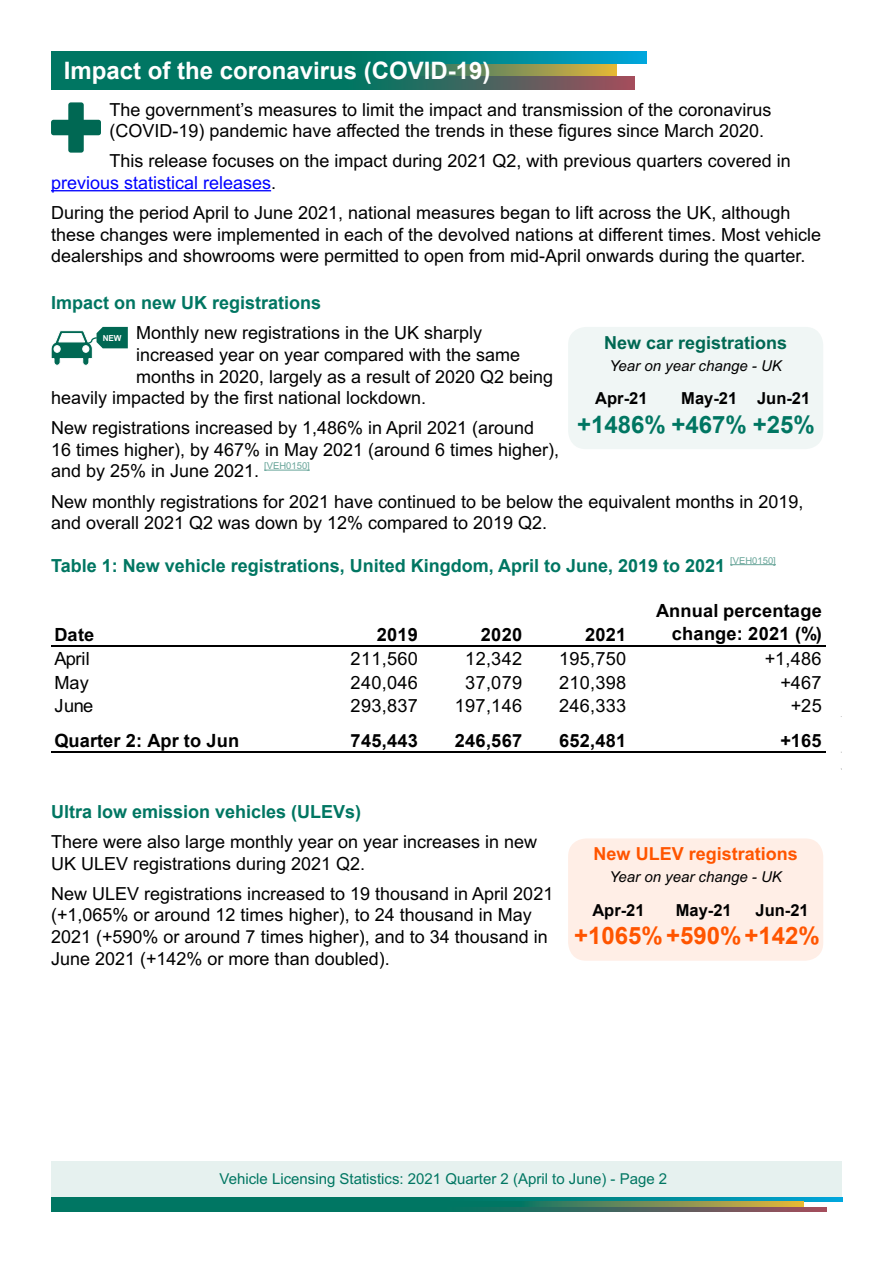
<style>
.page{position:relative;width:893px;height:1263px;background:#fff}
.page>*{position:absolute;margin:0;border:0;box-sizing:border-box;transform-origin:0 0}
.t1{font:700 24px "Arial";color:#fff}
.t2{font:700 24px "Arial";color:#f50}
.t3{font:700 24px "Arial";color:#007662}
.t4{font:18.3px "Arial MT2";letter-spacing:.015em;color:#000}
.t5{font:700 18.3px "Arial";letter-spacing:.015em;color:#000}
.t6{font:18.3px/23.4px "Arial Bold MT2";letter-spacing:.01em;color:#000;text-align:right}
.t7{font:18px/21.6px "Arial MT2";color:#000}
.t8{font:18px/21.6px "Arial";color:#000}
.Figure_title{font:700 18px "Arial";color:#007662}
.Subheading{font:700 18px "Arial";color:#007662}
.Fact_Box_Heading{font:18px "Arial Bold MT2";color:#f50}
.Fact_Box_Heading-2{font:18px "Arial Bold MT2";color:#006853}
.t9{font:700 16.5px "Arial";color:#000}
.t10{font:15px "Arial MT2";color:#007662}
.Factbox_Text{font:italic 15px "Arial";color:#000}
.Figure_title-2{font:9.45px "Arial MT2";color:#66a498}
.t11{font:8.25px "Arial Bold MT2";color:#fff}
.s1{font-family:"Arial"}
.s2{color:#00f}
.s3{font-family:"Arial MT2"}
.s4{font-family:"Arial";font-weight:700}
</style>
<div class="page">
<div style="left:51px;top:1161px;width:791px;height:36px;background:#e6f1ef"></div>
<svg style="left:51px;top:1197px;width:791px;height:5px;background:#098178"></svg>
<svg style="left:51px;top:1202px;width:752px;height:5px;background:#2f805c"></svg>
<svg style="left:51px;top:1207px;width:776px;height:5px;background:#266c60"></svg>
<svg style="left:51px;top:64px;width:566px;height:13px;background:#2e7f5d"></svg>
<svg style="left:51px;top:51px;width:595px;height:13px;background:#00817d"></svg>
<svg style="left:51px;top:77px;width:584px;height:12px;background:#266c60"></svg>
<hr style="left:51px;top:190px;width:220px;height:1px;background:#00f">
<hr style="left:264px;top:470px;width:46px;height:1px;background:#66a498">
<hr style="left:730px;top:564px;width:46px;height:1px;background:#66a498">
<hr style="left:51px;top:645px;width:775px;height:2px;background:#000">
<hr style="left:51px;top:751px;width:775px;height:2px;background:#000">
<div style="left:568px;top:327px;width:255px;height:122px;background:#f0f6f5;border-radius:18px"></div>
<div style="left:568px;top:838px;width:255px;height:123px;background:#ffeee6;border-radius:18px"></div>
<svg style="left:51px;top:102px;width:50px;height:50px"></svg>
<svg style="left:51px;top:327px;width:77px;height:38px"></svg>
<p class="t1" style="left:64px;top:54px;width:428px">Impact of the coronavirus (COVID-19)</p>
<p class="t7" style="left:109px;top:98px;width:663px">The government’s measures to limit the impact and transmission of the coronavirus <span class="s1">(COVID-19) pandemic have affected the trends in these figures since March 2020.</span></p>
<p class="t7" style="left:51px;top:150px;width:741px;text-indent:58px">This release focuses on the impact during 2021 Q2, with previous quarters covered in <span class="s2">previous statistical releases</span>.</p>
<p class="t8" style="left:51px;top:202px;width:771px">During the period April to June 2021, national measures began to lift across the UK, although these changes were implemented in each of the devolved nations at different times. Most vehicle <span class="s3">dealerships and showrooms were permitted to open from mid-April onwards during the quarter.</span></p>
<p class="Subheading" style="left:51px;top:290px;width:272px">Impact on new UK registrations</p>
<p class="t8" style="left:136px;top:322px;width:348px">Monthly new registrations in the UK sharply</p>
<p class="t7" style="left:136px;top:344px;width:386px">increased year on year compared with the same</p>
<p class="t7" style="left:136px;top:365px;width:419px">months in 2020, largely as a result of 2020 Q2 being</p>
<p class="t8" style="left:51px;top:387px;width:377px">heavily impacted by the first national lockdown.</p>
<p class="t7" style="left:51px;top:417px;width:510px">New registrations increased by 1,486% in April 2021 (around<br>16 times higher), by 467% in May 2021 (around 6 times higher), and by 25% in June 2021.</p>
<p class="t11" style="left:103px;top:332px;width:20px">NEW</p>
<p class="Fact_Box_Heading-2" style="left:604px;top:329px;width:185px">New car registrations</p>
<p class="Factbox_Text" style="left:609px;top:356px;width:174px">Year on year change - UK</p>
<p class="t9" style="left:595px;top:387px;width:54px">Apr-21</p>
<p class="t3" style="left:577px;top:408px;width:239px">+1486% +467% +25%</p>
<p class="t9" style="left:681px;top:387px;width:57px">May-21</p>
<p class="t9" style="left:757px;top:387px;width:55px">Jun-21</p>
<p class="Figure_title-2" style="left:264px;top:459px;width:47px">[VEH0150]</p>
<p class="t7" style="left:51px;top:490px;width:754px">New monthly registrations for 2021 have continued to be below the equivalent months in 2019, and overall 2021 Q2 was down by 12% compared to 2019 Q2.</p>
<p class="Figure_title" style="left:51px;top:553px;width:676px">Table 1: New vehicle registrations, United Kingdom, April to June, 2019 to 2021</p>
<p class="Figure_title-2" style="left:730px;top:554px;width:47px">[VEH0150]</p>
<p class="t6" style="left:55px;top:623px;width:41px">Date</p>
<p class="t5" style="left:377px;top:622px;width:43px">2019</p>
<p class="t5" style="left:481px;top:622px;width:43px">2020</p>
<p class="t5" style="left:585px;top:622px;width:43px">2021</p>
<p class="t6" style="left:656px;top:599px;width:167px">Annual percentage <span class="s4">change: 2021 (%)</span></p>
<p class="t4" style="left:55px;top:646px;width:37px">April</p>
<p class="t4" style="left:351px;top:646px;width:69px">211,560</p>
<p class="t4" style="left:465px;top:646px;width:58px">12,342</p>
<p class="t4" style="left:559px;top:646px;width:69px">195,750</p>
<p class="t4" style="left:765px;top:646px;width:58px">+1,486</p>
<p class="t4" style="left:55px;top:670px;width:36px">May</p>
<p class="t4" style="left:351px;top:670px;width:69px">240,046</p>
<p class="t4" style="left:465px;top:670px;width:58px">37,079</p>
<p class="t4" style="left:559px;top:670px;width:69px">210,398</p>
<p class="t4" style="left:780px;top:670px;width:43px">+467</p>
<p class="t4" style="left:55px;top:693px;width:40px">June</p>
<p class="t4" style="left:351px;top:693px;width:69px">293,837</p>
<p class="t4" style="left:455px;top:693px;width:69px">197,146</p>
<p class="t4" style="left:559px;top:693px;width:69px">246,333</p>
<p class="t4" style="left:791px;top:693px;width:32px">+25</p>
<p class="t5" style="left:55px;top:728px;width:186px">Quarter 2: Apr to Jun</p>
<p class="t5" style="left:351px;top:728px;width:69px">745,443</p>
<p class="t5" style="left:455px;top:728px;width:69px">246,567</p>
<p class="t5" style="left:559px;top:728px;width:69px">652,481</p>
<p class="t6" style="left:780px;top:729px;width:43px">+165</p>
<p class="Subheading" style="left:51px;top:799px;width:312px">Ultra low emission vehicles (ULEVs)</p>
<p class="t7" style="left:51px;top:831px;width:488px">There were also large monthly year on year increases in new<br><span class="s1">UK ULEV registrations during 2021 Q2.</span></p>
<p class="t7" style="left:51px;top:882px;width:504px">New ULEV registrations increased to 19 thousand in April 2021 (+1,065% or around 12 times higher), to 24 thousand in May 2021 (+590% or around 7 times higher), and to 34 thousand in June 2021 (+142% or more than doubled).</p>
<p class="Fact_Box_Heading" style="left:594px;top:841px;width:206px">New ULEV registrations</p>
<p class="Factbox_Text" style="left:609px;top:867px;width:174px">Year on year change - UK</p>
<p class="t9" style="left:592px;top:898px;width:54px">Apr-21</p>
<p class="t2" style="left:574px;top:919px;width:247px">+1065%+590%+142%</p>
<p class="t9" style="left:676px;top:898px;width:57px">May-21</p>
<p class="t9" style="left:755px;top:898px;width:55px">Jun-21</p>
<p class="t10" style="left:220px;top:1169px;width:449px">Vehicle Licensing Statistics: 2021 Quarter 2 (April to June) - Page 2</p>
</div>
